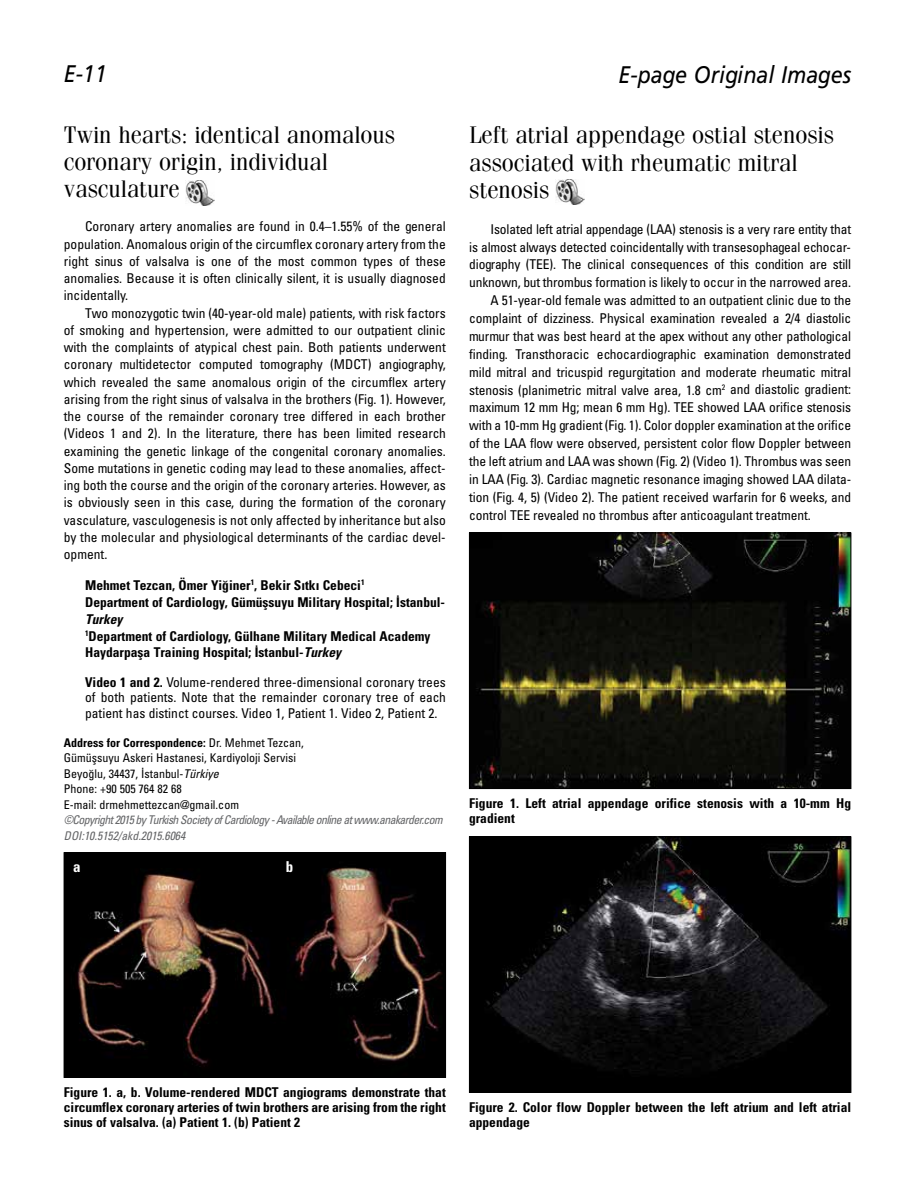
<style>
.page{position:relative;width:915px;height:1191px;background:#fff}
.page>*{position:absolute;margin:0;border:0;box-sizing:border-box;transform-origin:0 0}
.t1{font:24px/27px "Fenice Tr";color:#000}
.t2{font:24px "Frutiger Italic Tr";color:#000;scale:.9 1}
.t3{font:15px "Univers Cond Bd Tr";color:#fff}
.t4{font:13.5px/17.2px "Univers Condensed Tr";letter-spacing:-.005em;color:#000;text-align:justify}
.t5{font:13.5px/15px "Univers Cond Bd Tr";color:#000}
.t6{font:13.5px "Univers Cond Bd Ita Tr";color:#000}
.t7{font:12px/15.5px "Univers Condensed Tr";color:#000}
.t8{font:12px/15.5px "Univers Cond Ita Tr";letter-spacing:-.05em;color:#636466}
.t9{font:12px "Univers Cond Bd Tr";color:#000}
.s1{font-family:"Univers Cond Bd Ita Tr"}
.s2{font-family:"Univers Cond Bd Tr"}
.s3{font-family:"Univers Condensed Tr"}
.s4{font-family:"Univers Cond Ita Tr"}
</style>
<div class="page">
<img style="left:185px;top:181px;width:29px;height:24px">
<img style="left:555px;top:180px;width:29px;height:24px">
<img style="left:66px;top:854px;width:377px;height:221px">
<div style="left:64px;top:852px;width:381px;height:225px;border:1px solid #000"></div>
<img style="left:471px;top:535px;width:377px;height:251px">
<div style="left:469px;top:533px;width:381px;height:255px;border:1px solid #000"></div>
<img style="left:471px;top:838px;width:377px;height:252px">
<div style="left:469px;top:836px;width:381px;height:256px;border:1px solid #000"></div>
<h1 class="t2" style="left:64px;top:59px;width:50px">E-11</h1>
<h1 class="t2" style="left:618px;top:61px;width:260px">E-page Original Images</h1>
<h1 class="t1" style="left:64px;top:121px;width:333px">Twin hearts: identical anomalous coronary origin, individual vasculature</h1>
<p class="t4" style="left:64px;top:217px;width:383px;text-indent:21px">Coronary artery anomalies are found in 0.4–1.55% of the general population. Anomalous origin of the circumflex coronary artery from the right sinus of valsalva is one of the most common types of these anomalies. Because it is often clinically silent, it is usually diagnosed incidentally.</p>
<p class="t4" style="left:64px;top:304px;width:383px;text-indent:21px">Two monozygotic twin (40-year-old male) patients, with risk factors of smoking and hypertension, were admitted to our outpatient clinic with the complaints of atypical chest pain. Both patients underwent coronary multidetector computed tomography (MDCT) angiography, which revealed the same anomalous origin of the circumflex artery arising from the right sinus of valsalva in the brothers (Fig. 1). However, the course of the remainder coronary tree differed in each brother (Videos 1 and 2). In the literature, there has been limited research examining the genetic linkage of the congenital coronary anomalies.<br>Some mutations in genetic coding may lead to these anomalies, affect&shy;ing both the course and the origin of the coronary arteries. However, as is obviously seen in this case, during the formation of the coronary vasculature, vasculogenesis is not only affected by inheritance but also by the molecular and physiological determinants of the cardiac devel&shy;opment.</p>
<p class="t5" style="left:85px;top:576px;width:361px;line-height:17px">Mehmet Tezcan, Ömer Yiğiner<sup>1</sup>, Bekir Sıtkı Cebeci<sup>1<br></sup>Department of Cardiology, Gümüşsuyu Military Hospital; İstanbul-</p>
<p class="t6" style="left:85px;top:610px;width:39px">Turkey</p>
<p class="t5" style="left:85px;top:627px;width:347px;line-height:17px"><sup>1</sup>Department of Cardiology, Gülhane Military Medical Academy<br>Haydarpaşa Training Hospital; İstanbul-<span class="s1">Turkey</span></p>
<p class="t4" style="left:85px;top:673px;width:362px;line-height:15.6px"><span class="s2">Video 1 and 2.</span> Volume-rendered three-dimensional coronary trees of both patients. Note that the remainder coronary tree of each patient has distinct courses. Video 1, Patient 1. Video 2, Patient 2.</p>
<p class="t9" style="left:64px;top:735px;width:241px">Address for Correspondence: <span class="s3">Dr. Mehmet Tezcan,</span></p>
<p class="t7" style="left:64px;top:750px;width:234px">Gümüşsuyu Askeri Hastanesi, Kardiyoloji Servisi Beyoğlu, 34437, İstanbul-<span class="s4">Türkiye<br></span>Phone: +90 505 764 82 68<br>E-mail: drmehmettezcan@gmail.com</p>
<p class="t8" style="left:64px;top:811px;width:380px">©Copyright 2015 by Turkish Society of Cardiology - Available online at www.anakarder.com<br>DOI:10.5152/akd.2015.6064</p>
<h1 class="t1" style="left:469px;top:121px;width:366px;line-height:27.6px">Left atrial appendage ostial stenosis associated with rheumatic mitral stenosis</h1>
<p class="t4" style="left:490px;top:220px;width:362px">Isolated left atrial appendage (LAA) stenosis is a very rare entity that</p>
<p class="t4" style="left:469px;top:238px;width:383px">is almost always detected coincidentally with transesophageal echocar-</p>
<p class="t4" style="left:469px;top:256px;width:383px">diography (TEE). The clinical consequences of this condition are still</p>
<p class="t4" style="left:469px;top:273px;width:383px">unknown, but thrombus formation is likely to occur in the narrowed area.</p>
<p class="t4" style="left:490px;top:291px;width:362px">A 51-year-old female was admitted to an outpatient clinic due to the</p>
<p class="t4" style="left:469px;top:309px;width:383px">complaint of dizziness. Physical examination revealed a 2/4 diastolic</p>
<p class="t4" style="left:469px;top:327px;width:383px">murmur that was best heard at the apex without any other pathological</p>
<p class="t4" style="left:469px;top:345px;width:383px">finding. Transthoracic echocardiographic examination demonstrated</p>
<p class="t4" style="left:469px;top:363px;width:383px">mild mitral and tricuspid regurgitation and moderate rheumatic mitral</p>
<p class="t4" style="left:469px;top:381px;width:383px">stenosis (planimetric mitral valve area, 1.8 cm<sup>2</sup> and diastolic gradient:</p>
<p class="t4" style="left:469px;top:398px;width:383px">maximum 12 mm Hg; mean 6 mm Hg). TEE showed LAA orifice stenosis</p>
<p class="t4" style="left:469px;top:416px;width:383px">with a 10-mm Hg gradient (Fig. 1). Color doppler examination at the orifice</p>
<p class="t4" style="left:469px;top:434px;width:383px">of the LAA flow were observed, persistent color flow Doppler between</p>
<p class="t4" style="left:469px;top:452px;width:383px">the left atrium and LAA was shown (Fig. 2) (Video 1). Thrombus was seen</p>
<p class="t4" style="left:469px;top:470px;width:383px">in LAA (Fig. 3). Cardiac magnetic resonance imaging showed LAA dilata-</p>
<p class="t4" style="left:469px;top:488px;width:383px">tion (Fig. 4, 5) (Video 2). The patient received warfarin for 6 weeks, and</p>
<p class="t4" style="left:469px;top:506px;width:343px">control TEE revealed no thrombus after anticoagulant treatment.</p>
<p class="t5" style="left:469px;top:796px;width:383px">Figure 1. Left atrial appendage orifice stenosis with a 10-mm Hg gradient</p>
<p class="t3" style="left:73px;top:857px;width:9px">a</p>
<p class="t3" style="left:286px;top:857px;width:9px">b</p>
<p class="t5" style="left:64px;top:1084px;width:383px;text-align:justify">Figure 1. a, b. Volume-rendered MDCT angiograms demonstrate that circumflex coronary arteries of twin brothers are arising from the right sinus of valsalva. (a) Patient 1. (b) Patient 2</p>
<p class="t5" style="left:469px;top:1099px;width:383px">Figure 2. Color flow Doppler between the left atrium and left atrial appendage</p>
</div>
